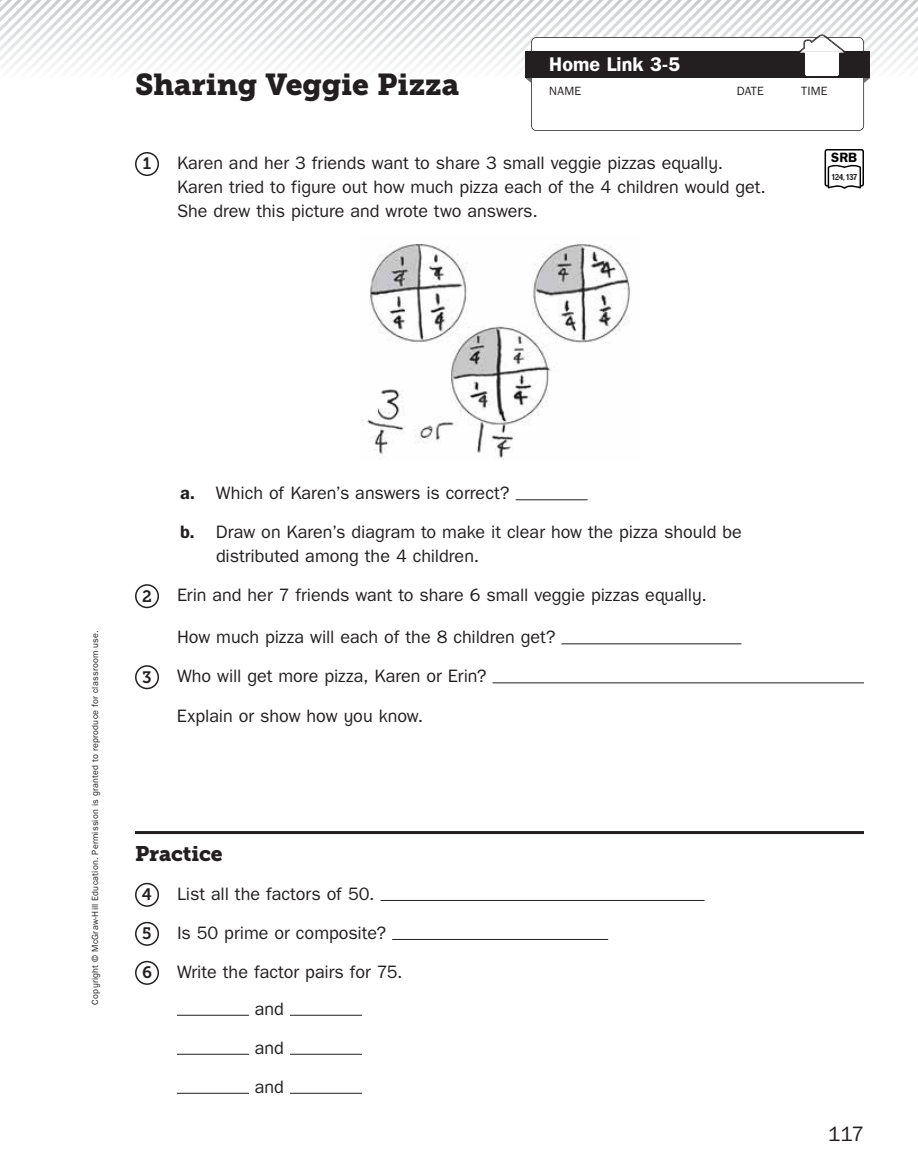
<style>
.page{position:relative;width:918px;height:1175px;background:#fff}
.page>*{position:absolute;margin:0;border:0;box-sizing:border-box;transform-origin:0 0}
.t1{font:30px "Museo Slab 900";color:#231f20}
.t2{font:21px "Museo Slab 900";color:#231f20}
.t3{font:21px "SRA Sans 1.0";color:#231f20}
.t4{font:700 19.8px "SRA Sans 1.0";color:#fff}
.t5{font:18px/39px "SRA Sans 1.0";color:#231f20}
.t6{font:16.5px "Museo Slab 700";color:#231f20}
.t7{font:700 13.5px "SRA Sans 1.0";color:#000}
.t8{font:12px "SRA Sans 1.0";letter-spacing:.015em;color:#231f20}
.t9{font:9px "SRA Sans 1.0";letter-spacing:.025em;color:#231f20}
.t10{font:700 8.7px "Negotiate Rg";letter-spacing:-.015em;color:#231f20}
.s1{font-weight:700}
</style>
<div class="page">
<hr style="left:135px;top:831px;width:729px;height:3px;background:#231f20">
<div style="left:135px;top:152px;width:24px;height:24px;border:2px solid #231f20;border-radius:50%"></div>
<img style="left:360px;top:244px;width:270px;height:216px">
<hr style="left:516px;top:499px;width:72px;height:1px;background:#231f20">
<div style="left:135px;top:584px;width:24px;height:24px;border:2px solid #231f20;border-radius:50%"></div>
<hr style="left:561px;top:643px;width:180px;height:1px;background:#231f20">
<div style="left:135px;top:665px;width:24px;height:24px;border:2px solid #231f20;border-radius:50%"></div>
<hr style="left:493px;top:682px;width:371px;height:1px;background:#231f20">
<div style="left:135px;top:882px;width:24px;height:24px;border:2px solid #231f20;border-radius:50%"></div>
<hr style="left:381px;top:900px;width:324px;height:1px;background:#231f20">
<div style="left:135px;top:921px;width:24px;height:24px;border:2px solid #231f20;border-radius:50%"></div>
<hr style="left:392px;top:939px;width:216px;height:1px;background:#231f20">
<div style="left:135px;top:960px;width:24px;height:24px;border:2px solid #231f20;border-radius:50%"></div>
<hr style="left:177px;top:1014px;width:72px;height:1px;background:#231f20">
<hr style="left:290px;top:1014px;width:72px;height:1px;background:#231f20">
<hr style="left:177px;top:1053px;width:72px;height:1px;background:#231f20">
<hr style="left:290px;top:1053px;width:72px;height:1px;background:#231f20">
<hr style="left:177px;top:1092px;width:72px;height:1px;background:#231f20">
<hr style="left:290px;top:1092px;width:72px;height:1px;background:#231f20">
<svg style="left:0;top:0;width:918px;height:131px"></svg>
<div style="left:825px;top:149px;width:39px;height:38px;border:2px solid #000;border-radius:2px"></div>
<svg style="left:827px;top:164px;width:35px;height:25px"></svg>
<h1 class="t1" style="left:135px;top:74px;width:326px">Sharing Veggie Pizza</h1>
<p class="t4" style="left:549px;top:58px;width:133px">Home Link 3-5</p>
<p class="t8" style="left:549px;top:87px;width:33px">NAME</p>
<p class="t8" style="left:737px;top:87px;width:29px">DATE</p>
<p class="t8" style="left:801px;top:87px;width:28px">TIME</p>
<p class="t6" style="left:143px;top:158px;width:10px">1</p>
<p class="t5" style="left:177px;top:153px;width:590px;line-height:24px">Karen and her 3 friends want to share 3 small veggie pizzas equally.<br>Karen tried to figure out how much pizza each of the 4 children would get.<br>She drew this picture and wrote two answers.</p>
<p class="t7" style="left:831px;top:153px;width:27px">SRB</p>
<p class="t10" style="left:832px;top:174px;width:27px">124, 137</p>
<p class="t9" style="left:92px;top:1004px;width:376px;rotate:-90deg">Copyright © McGraw-Hill Education. Permission is granted to reproduce for classroom use.</p>
<p class="t5" style="left:180px;top:475px;width:563px"><span class="s1">a.</span> Which of Karen’s answers is correct?<br><span class="s1">b.</span> Draw on Karen’s diagram to make it clear how the pizza should be</p>
<p class="t5" style="left:216px;top:538px;width:265px">distributed among the 4 children.</p>
<p class="t6" style="left:142px;top:590px;width:11px">2</p>
<p class="t5" style="left:177px;top:577px;width:531px">Erin and her 7 friends want to share 6 small veggie pizzas equally.</p>
<p class="t5" style="left:177px;top:619px;width:380px">How much pizza will each of the 8 children get ?</p>
<p class="t6" style="left:142px;top:671px;width:11px">3</p>
<p class="t5" style="left:177px;top:658px;width:311px">Who will get more pizza, Karen or Erin?<br>Explain or show how you know.</p>
<p class="t2" style="left:135px;top:846px;width:89px">Practice</p>
<p class="t6" style="left:142px;top:888px;width:12px">4</p>
<p class="t5" style="left:177px;top:876px;width:199px">List all the factors of 50.</p>
<p class="t6" style="left:142px;top:927px;width:11px">5</p>
<p class="t5" style="left:177px;top:915px;width:211px">Is 50 prime or composite?</p>
<p class="t6" style="left:142px;top:966px;width:11px">6</p>
<p class="t5" style="left:255px;top:955px;width:149px;line-height:36.8px;text-indent:-78px">Write the factor pairs for 75. and</p>
<p class="t5" style="left:255px;top:1030px;width:31px">and and</p>
<p class="t3" style="left:828px;top:1126px;width:37px">117</p>
</div>
